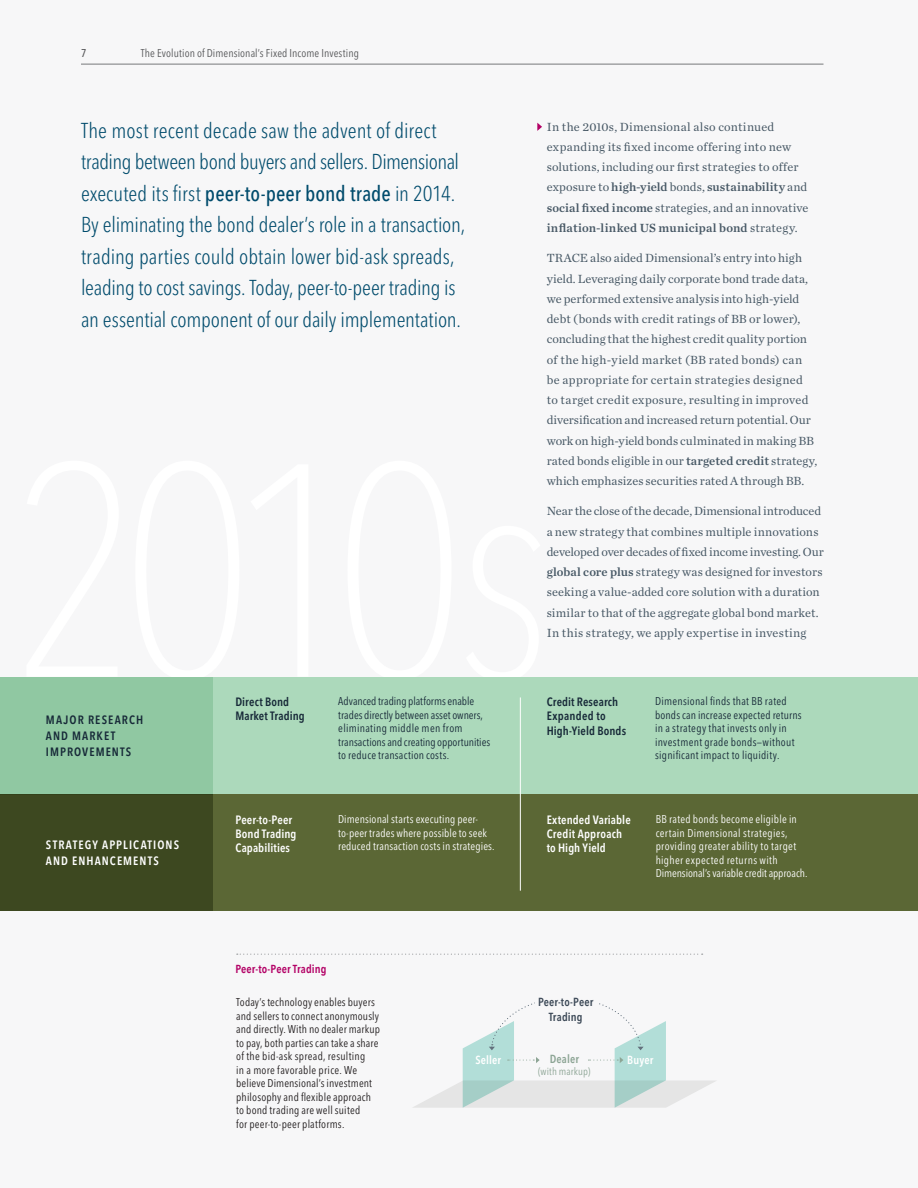
<style>
.page{position:relative;width:918px;height:1188px;background:#f7f7f8}
.page>*{position:absolute;margin:0;border:0;box-sizing:border-box;transform-origin:0 0}
.Body_Copy{font:300 condensed 21.3px/31.5px "Avenir Next LT Pro";letter-spacing:-.005em;color:#004b6c}
.Body_Copy-2{font:12.3px/20.2px "Chronicle Text O1";letter-spacing:.01em;color:#475865}
.Heading{font:600 condensed 12px/14.2px "Avenir Next LT Pro";letter-spacing:.02em;color:#fff}
.Heading-2{font:600 condensed 12px/14.2px "Avenir Next LT Pro";letter-spacing:.02em;color:#172938}
.Heading-3{font:600 condensed 12px/15.8px "Avenir Next LT Pro";letter-spacing:.09em;color:#fff}
.Heading-4{font:600 condensed 12px/15.8px "Avenir Next LT Pro";letter-spacing:.09em;color:#172938}
.t1{font:600 11.7px "Avenir Next Condensed";letter-spacing:.01em;color:#b30166}
.t2{font:600 condensed 11.7px/14.2px "Avenir Next LT Pro";letter-spacing:.01em;color:#3c4957;text-align:center}
.t3{font:600 condensed 11.7px "Avenir Next LT Pro";letter-spacing:.01em;color:#fff}
.t4{font:600 condensed 11.7px "Avenir Next LT Pro";letter-spacing:.01em;color:#8da595}
.Caption_Style{font:condensed 11.25px/13.5px "Avenir Next LT Pro";letter-spacing:.02em;color:#172938}
.t5{font:condensed 11.25px/13.5px "Avenir Next LT Pro";letter-spacing:.015em;color:#231f20}
.Caption_Style-2{font:condensed 11.25px/13.5px "Avenir Next LT Pro";letter-spacing:.02em;color:#fff}
.t6{font:condensed 11.25px "Avenir Next LT Pro";letter-spacing:.01em;color:#57585a}
.t7{font:500 condensed 11.25px "Avenir Next LT Pro";color:#57585a}
.t8{font:condensed 10.5px "Avenir Next LT Pro";letter-spacing:.015em;color:#8da595}
.s1{font-weight:500}
.s2{font-weight:600}
</style>
<div class="page">
<svg style="left:537px;top:123px;width:5px;height:8px"></svg>
<div style="left:0;top:677px;width:918px;height:117px;background:#acd9bb"></div>
<div style="left:0;top:794px;width:918px;height:117px;background:#5b6735"></div>
<div style="left:0;top:794px;width:213px;height:117px;background:#3d4820"></div>
<div style="left:0;top:677px;width:213px;height:117px;background:#90c8a2"></div>
<svg style="left:237px;top:954px;width:466px;height:1px"></svg>
<svg style="left:413px;top:1002px;width:302px;height:106px"></svg>
<div style="left:535px;top:996px;width:63px;height:23px;background:#f7f7f8"></div>
<hr style="left:520px;top:697px;width:1px;height:194px;background:#fff">
<hr style="left:81px;top:64px;width:742px;height:1px;background:#76787b">
<p class="t7" style="left:81px;top:47px;width:7px">7</p>
<p class="t6" style="left:141px;top:47px;width:220px">The Evolution of Dimensional’s Fixed Income Investing</p>
<p class="Body_Copy" style="left:81px;top:114px;width:386px">The most recent decade saw the advent of direct trading between bond buyers and sellers. Dimensional executed its first <span class="s1">peer-to-peer bond trade</span> in 2014.<br>By eliminating the bond dealer’s role in a transaction, trading parties could obtain lower bid-ask spreads, leading to cost savings. Today, peer-to-peer trading is an essential component of our daily implementation.</p>
<p class="Body_Copy-2" style="left:547px;top:116px;width:263px">In the 2010s, Dimensional also continued expanding its fixed income offering into new solutions, including our first strategies to offer exposure to <span class="s2">high-yield</span> bonds, <span class="s2">sustainability</span> and <span class="s2">social fixed income</span> strategies, and an innovative <span class="s2">inflation-linked US municipal bond</span> strategy.</p>
<p class="Body_Copy-2" style="left:547px;top:248px;width:272px">TRACE also aided Dimensional’s entry into high yield. Leveraging daily corporate bond trade data, we performed extensive analysis into high-yield debt (bonds with credit ratings of BB or lower), concluding that the highest credit quality portion of the high-yield market (BB rated bonds) can be appropriate for certain strategies designed to target credit exposure, resulting in improved diversification and increased return potential. Our work on high-yield bonds culminated in making BB rated bonds eligible in our <span class="s2">targeted credit</span> strategy, which emphasizes securities rated A through BB.</p>
<p class="Body_Copy-2" style="left:547px;top:501px;width:279px">Near the close of the decade, Dimensional introduced a new strategy that combines multiple innovations developed over decades of fixed income investing. Our <span class="s2">global core plus</span> strategy was designed for investors seeking a value-added core solution with a duration similar to that of the aggregate global bond market.<br>In this strategy, we apply expertise in investing</p>
<p class="Heading-4" style="left:46px;top:712px;width:99px">MAJOR RESEARCH<br>AND MARKET<br>IMPROVEMENTS</p>
<p class="Heading-3" style="left:46px;top:837px;width:135px">STRATEGY APPLICATIONS<br>AND ENHANCEMENTS</p>
<p class="Caption_Style" style="left:338px;top:695px;width:154px">Advanced trading platforms enable trades directly between asset owners, eliminating middle men from transactions and creating opportunities to reduce transaction costs.</p>
<p class="Caption_Style" style="left:655px;top:695px;width:148px">Dimensional finds that BB rated bonds can increase expected returns in a strategy that invests only in investment grade bonds—without significant impact to liquidity.</p>
<p class="Heading-2" style="left:235px;top:695px;width:71px">Direct Bond<br>Market Trading</p>
<p class="Heading-2" style="left:547px;top:695px;width:81px">Credit Research<br>Expanded to<br>High-Yield Bonds</p>
<p class="Caption_Style-2" style="left:338px;top:812px;width:158px">Dimensional starts executing peer&shy;to-peer trades where possible to seek reduced transaction costs in strategies.</p>
<p class="Caption_Style-2" style="left:656px;top:812px;width:153px">BB rated bonds become eligible in certain Dimensional strategies, providing greater ability to target higher expected returns with Dimensional’s variable credit approach.</p>
<p class="Heading" style="left:235px;top:812px;width:63px">Peer-to-Peer<br>Bond Trading<br>Capabilities</p>
<p class="Heading" style="left:547px;top:812px;width:85px">Extended Variable<br>Credit Approach to High Yield</p>
<p class="t1" style="left:235px;top:959px;width:93px">Peer-to-Peer Trading</p>
<p class="t5" style="left:236px;top:996px;width:145px">Today’s technology enables buyers and sellers to connect anonymously and directly. With no dealer markup to pay, both parties can take a share of the bid-ask spread, resulting<br>in a more favorable price. We believe Dimensional’s investment philosophy and flexible approach to bond trading are well suited<br>for peer-to-peer platforms.</p>
<p class="t2" style="left:538px;top:995px;width:57px">Peer-to-Peer<br>Trading</p>
<p class="t4" style="left:550px;top:1052px;width:31px">Dealer</p>
<p class="t8" style="left:538px;top:1065px;width:54px">(with markup)</p>
<p class="t3" style="left:476px;top:1053px;width:27px">Seller</p>
<p class="t3" style="left:627px;top:1053px;width:28px">Buyer</p>
</div>
